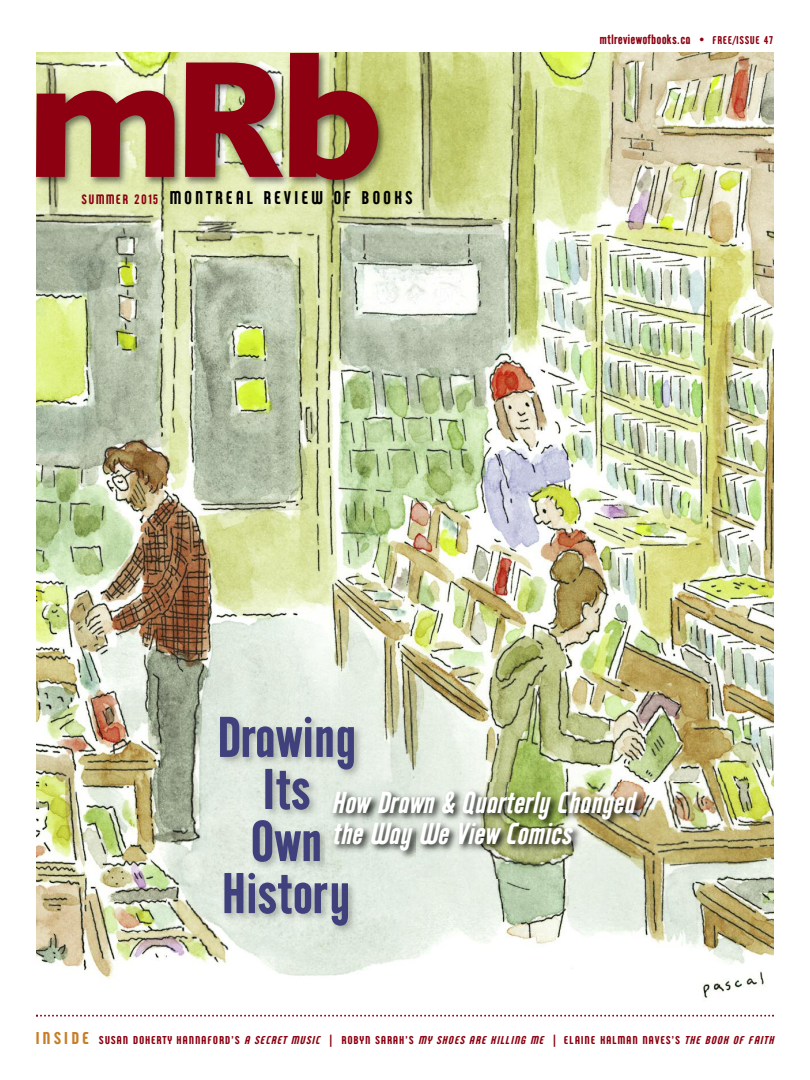
<style>
.page{position:relative;width:810px;height:1080px;background:#fff}
.page>*{position:absolute;margin:0;border:0;box-sizing:border-box;transform-origin:0 0}
.t1{font:900 165.3px "Syntax";color:#8c0011}
.t2{font:55.7px/52.1px "Oxide Gothic Alternate";letter-spacing:-.015em;color:#40417c;text-align:center}
.t3{font:italic 29.5px/31px "Oxide Gothic Alternate";color:#fff}
.t4{font:17.9px "Oxide Gothic Alternate";letter-spacing:.155em;color:#000}
.t5{font:13.2px "Oxide Gothic Alternate";letter-spacing:.01em;color:#8c0011}
.t6{font:11.1px "Oxide Gothic Alternate";letter-spacing:.06em;color:#8c0011;scale:1.08 1}
.s1{font-size:13.2px;color:#8c0011}
.s2{font-size:12px}
.s3{font-size:11px}
.s4{font-size:16.6px;color:#c77e29}
.s5{font-style:italic}
</style>
<div class="page">
<img style="left:36px;top:53px;width:738px;height:962px">
<img style="left:680px;top:970px;width:94px;height:32px">
<img style="left:166px;top:705px;width:249px;height:257px">
<img style="left:326px;top:783px;width:402px;height:96px">
<img style="left:36px;top:52px;width:426px;height:200px">
<svg style="left:36px;top:1015px;width:738px;height:2px"></svg>
<h1 class="t1" style="left:26px;top:53px;width:362px">mRb</h1>
<h3 class="t4" style="left:81px;top:191px;width:333px"><span class="s1">SUMMER 2015</span> MONTREAL REVIEW OF BOOKS</h3>
<p class="t5" style="left:599px;top:35px;width:175px">mtlreviewofbooks.ca <span class="s2">•</span> <span class="s3">FREE/ISSUE 47</span></p>
<h2 class="t2" style="left:216px;top:716px;width:142px">Drawing<br>Its<br>Own<br>History</h2>
<h3 class="t3" style="left:331px;top:789px;width:311px">How Drawn &amp; Quarterly Changed the Way We View Comics</h3>
<p class="t6" style="left:35px;top:1036px;width:687px"><span class="s4">INSIDE</span> SUSAN DOHERTY HANNAFORD’S <span class="s5">A SECRET MUSIC</span> <span class="s2">|</span> ROBYN SARAH’S <span class="s5">MY SHOES ARE KILLING ME</span> <span class="s2">|</span> ELAINE KALMAN NAVES’S <span class="s5">THE BOOK OF FAITH</span></p>
</div>
